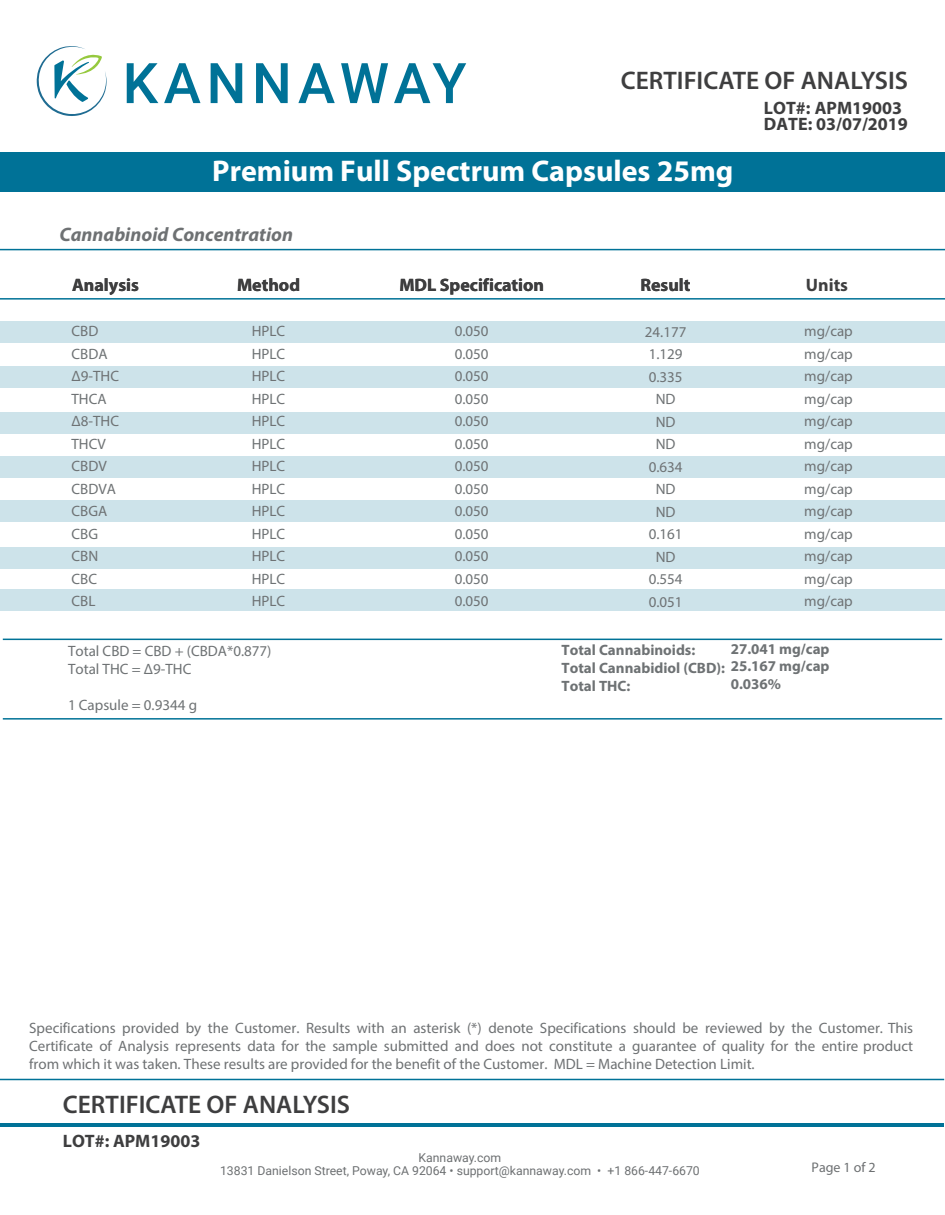
<style>
.page{position:relative;width:945px;height:1215px;background:#fff}
.page>*{position:absolute;margin:0;border:0;box-sizing:border-box;transform-origin:0 0}
.t1{font:700 30px "Myriad Pro";color:#fff}
.t2{font:600 25.5px "Myriad Pro";color:#3e3e3f}
.t3{font:italic 700 19.5px "Myriad Pro";color:#6e7173}
.t4{font:700 18px/16.5px "Myriad Pro";color:#3e3e3f}
.t5{font:15px/22.5px "Myriad Pro";color:#6e7274;text-align:justify}
.t6{font:15px/18.3px "Myriad Pro";color:#6e7173;text-align:justify}
.t7{font:700 15px/18px "Myriad Pro";color:#6e7274}
.t8{font:13.95px "Myriad Pro";color:#6d7072}
.t9{font:12.3px/13.5px "Roboto";color:#6d7072;text-align:center}
</style>
<div class="page">
<div style="left:0;top:152px;width:945px;height:40px;background:#007297"></div>
<hr style="left:0;top:1123px;width:943px;height:4px;background:#007297">
<div style="left:0;top:321px;width:945px;height:22px;background:#cde3ea"></div>
<div style="left:0;top:366px;width:945px;height:22px;background:#cde3ea"></div>
<div style="left:0;top:412px;width:945px;height:22px;background:#cde3ea"></div>
<div style="left:0;top:456px;width:945px;height:22px;background:#cde3ea"></div>
<div style="left:0;top:500px;width:945px;height:22px;background:#cde3ea"></div>
<div style="left:0;top:547px;width:945px;height:22px;background:#cde3ea"></div>
<div style="left:0;top:589px;width:945px;height:22px;background:#cde3ea"></div>
<hr style="left:0;top:249px;width:945px;height:1px;background:#007297">
<hr style="left:0;top:298px;width:945px;height:2px;background:#007297">
<hr style="left:0;top:1079px;width:944px;height:1px;background:#007297">
<svg style="left:36px;top:46px;width:71px;height:70px"></svg>
<svg style="left:127px;top:63px;width:31px;height:40px"></svg>
<svg style="left:164px;top:63px;width:37px;height:40px"></svg>
<svg style="left:211px;top:63px;width:31px;height:40px"></svg>
<svg style="left:256px;top:63px;width:32px;height:40px"></svg>
<svg style="left:298px;top:63px;width:37px;height:40px"></svg>
<svg style="left:341px;top:63px;width:47px;height:40px"></svg>
<svg style="left:394px;top:63px;width:72px;height:40px"></svg>
<hr style="left:3px;top:639px;width:939px;height:1px;background:#007297">
<hr style="left:3px;top:718px;width:939px;height:2px;background:#007297">
<h2 class="t2" style="left:621px;top:65px;width:289px">CERTIFICATE OF ANALYSIS</h2>
<h1 class="t1" style="left:212px;top:151px;width:523px">Premium Full Spectrum Capsules 25mg</h1>
<h3 class="t3" style="left:59px;top:222px;width:235px">Cannabinoid Concentration</h3>
<p class="t4" style="left:764px;top:99px;width:145px">LOT#: APM19003<br>DATE: 03/07/2019</p>
<p class="t4" style="left:72px;top:277px;width:68px">Analysis</p>
<p class="t4" style="left:237px;top:277px;width:64px">Method</p>
<p class="t4" style="left:399px;top:277px;width:146px">MDL Specification</p>
<p class="t4" style="left:640px;top:277px;width:52px">Result</p>
<p class="t4" style="left:806px;top:277px;width:44px">Units</p>
<p class="t4" style="left:72px;top:277px;width:68px">Analysis</p>
<p class="t5" style="left:72px;top:320px;width:49px;text-align:left">CBD<br>CBDA<br>Δ9-THC<br>THCA<br>Δ8-THC<br>THCV<br>CBDV<br>CBDVA<br>CBGA<br>CBG<br>CBN<br>CBC<br>CBL</p>
<p class="t5" style="left:252px;top:320px;width:35px">HPLC HPLC HPLC HPLC HPLC HPLC HPLC HPLC HPLC HPLC HPLC HPLC HPLC</p>
<p class="t5" style="left:455px;top:320px;width:35px">0.050<br>0.050<br>0.050<br>0.050<br>0.050<br>0.050<br>0.050<br>0.050<br>0.050<br>0.050<br>0.050<br>0.050<br>0.050</p>
<p class="t5" style="left:645px;top:320px;width:43px;text-align:center">24.177<br>1.129<br>0.335<br>ND<br>ND<br>ND<br>0.634<br>ND<br>ND<br>0.161<br>ND<br>0.554<br>0.051</p>
<p class="t5" style="left:804px;top:320px;width:50px">mg/cap mg/cap mg/cap mg/cap mg/cap mg/cap mg/cap mg/cap mg/cap mg/cap mg/cap mg/cap mg/cap</p>
<p class="t5" style="left:68px;top:642px;width:205px;line-height:18px">Total CBD = CBD + (CBDA*0.877)<br>Total THC = Δ9-THC</p>
<p class="t5" style="left:68px;top:693px;width:131px">1 Capsule = 0.9344 g</p>
<p class="t7" style="left:562px;top:640px;width:165px">Total Cannabinoids:<br>Total Cannabidiol (CBD):<br>Total THC:</p>
<p class="t7" style="left:731px;top:640px;width:100px;line-height:17.2px;text-align:justify">27.041 mg/cap 25.167 mg/cap 0.036%</p>
<p class="t6" style="left:29px;top:1018px;width:886px">Specifications provided by the Customer. Results with an asterisk (*) denote Specifications should be reviewed by the Customer. This Certificate of Analysis represents data for the sample submitted and does not constitute a guarantee of quality for the entire product from which it was taken. These results are provided for the benefit of the Customer. MDL = Machine Detection Limit.</p>
<h2 class="t2" style="left:63px;top:1088px;width:289px">CERTIFICATE OF ANALYSIS</h2>
<p class="t4" style="left:63px;top:1132px;width:139px">LOT#: APM19003</p>
<p class="t9" style="left:220px;top:1150px;width:481px">Kannaway.com<br>13831 Danielson Street, Poway, CA 92064 • support@kannaway.com • +1 866-447-6670</p>
<p class="t8" style="left:812px;top:1159px;width:66px">Page 1 of 2</p>
</div>
